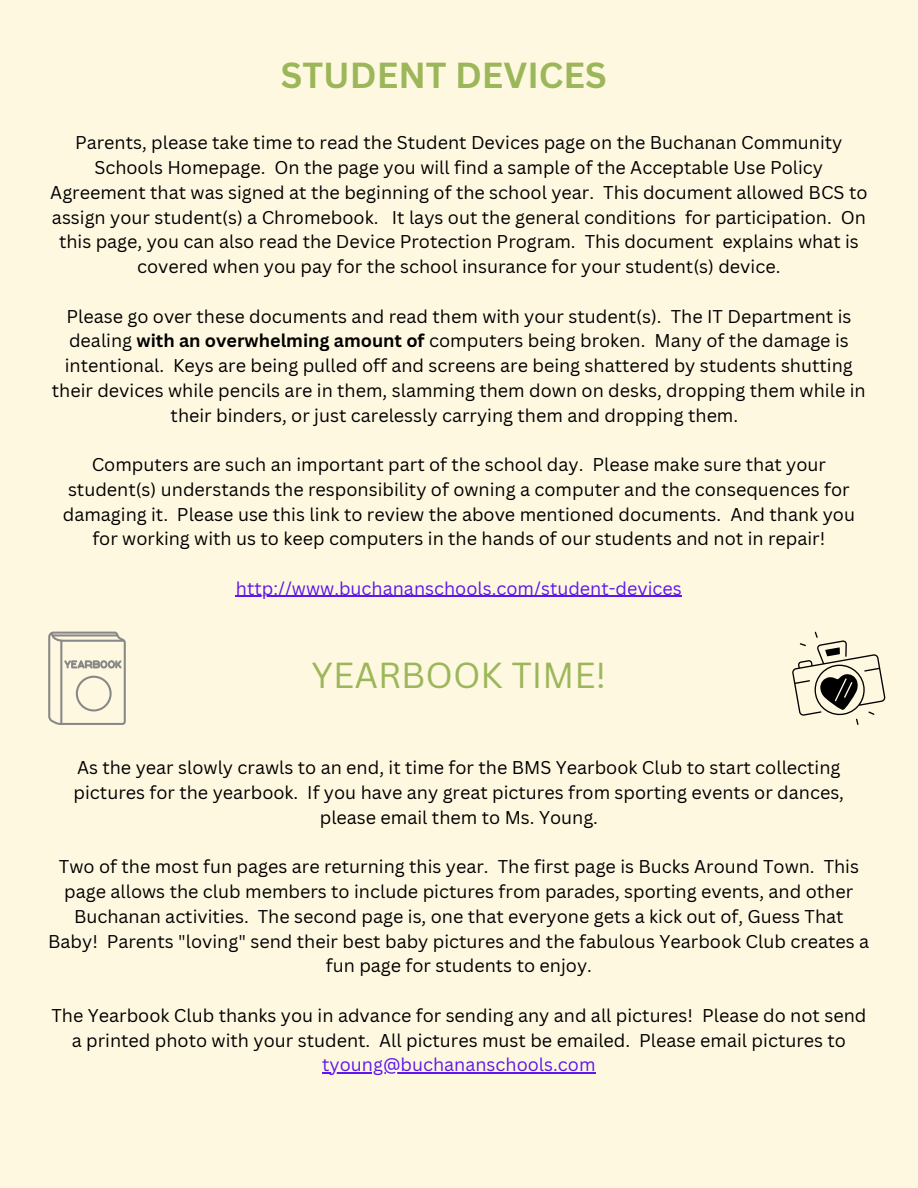
<style>
.page{position:relative;width:918px;height:1188px;background:#fff8e1}
.page>*{position:absolute;margin:0;border:0;box-sizing:border-box;transform-origin:0 0}
.t1{font:700 35.25px "Canva Sans";color:#9cb75a}
.t2{font:35.25px "Canva Sans";color:#9cb75a}
.t3{font:18px/24.8px "Canva Sans";color:#000;text-align:center}
.t4{font:18px "Canva Sans";color:#5e17eb}
.s1{font-weight:700}
</style>
<div class="page">
<svg style="left:48px;top:632px;width:78px;height:93px"></svg>
<svg style="left:792px;top:632px;width:93px;height:93px"></svg>
<hr style="left:236px;top:596px;width:446px;height:1px;background:#5e17eb">
<hr style="left:322px;top:1073px;width:274px;height:1px;background:#5e17eb">
<h1 class="t1" style="left:281px;top:50px;width:327px">STUDENT DEVICES</h1>
<p class="t3" style="left:50px;top:130px;width:819px">Parents, please take time to read the Student Devices page on the Buchanan Community Schools Homepage. On the page you will find a sample of the Acceptable Use Policy Agreement that was signed at the beginning of the school year. This document allowed BCS to assign your student(s) a Chromebook. It lays out the general conditions for participation. On this page, you can also read the Device Protection Program. This document explains what is covered when you pay for the school insurance for your student(s) device.</p>
<p class="t3" style="left:52px;top:303px;width:815px">Please go over these documents and read them with your student(s). The IT Department is dealing <span class="s1">with an overwhelming amount of</span> computers being broken. Many of the damage is intentional. Keys are being pulled off and screens are being shattered by students shutting their devices while pencils are in them, slamming them down on desks, dropping them while in their binders, or just carelessly carrying them and dropping them.</p>
<p class="t3" style="left:63px;top:452px;width:794px">Computers are such an important part of the school day. Please make sure that your student(s) understands the responsibility of owning a computer and the consequences for damaging it. Please use this link to review the above mentioned documents. And thank you for working with us to keep computers in the hands of our students and not in repair!</p>
<p class="t4" style="left:236px;top:576px;width:448px">http://www.buchananschools.com/student-devices</p>
<h1 class="t2" style="left:312px;top:650px;width:296px">YEARBOOK TIME!</h1>
<p class="t3" style="left:74px;top:755px;width:772px">As the year slowly crawls to an end, it time for the BMS Yearbook Club to start collecting pictures for the yearbook. If you have any great pictures from sporting events or dances, please email them to Ms. Young.</p>
<p class="t3" style="left:48px;top:854px;width:823px">Two of the most fun pages are returning this year. The first page is Bucks Around Town. This page allows the club members to include pictures from parades, sporting events, and other Buchanan activities. The second page is, one that everyone gets a kick out of, Guess That Baby! Parents "loving" send their best baby pictures and the fabulous Yearbook Club creates a fun page for students to enjoy.</p>
<p class="t3" style="left:51px;top:1003px;width:816px">The Yearbook Club thanks you in advance for sending any and all pictures! Please do not send a printed photo with your student. All pictures must be emailed. Please email pictures to</p>
<p class="t4" style="left:322px;top:1052px;width:275px">tyoung@buchananschools.com</p>
</div>
